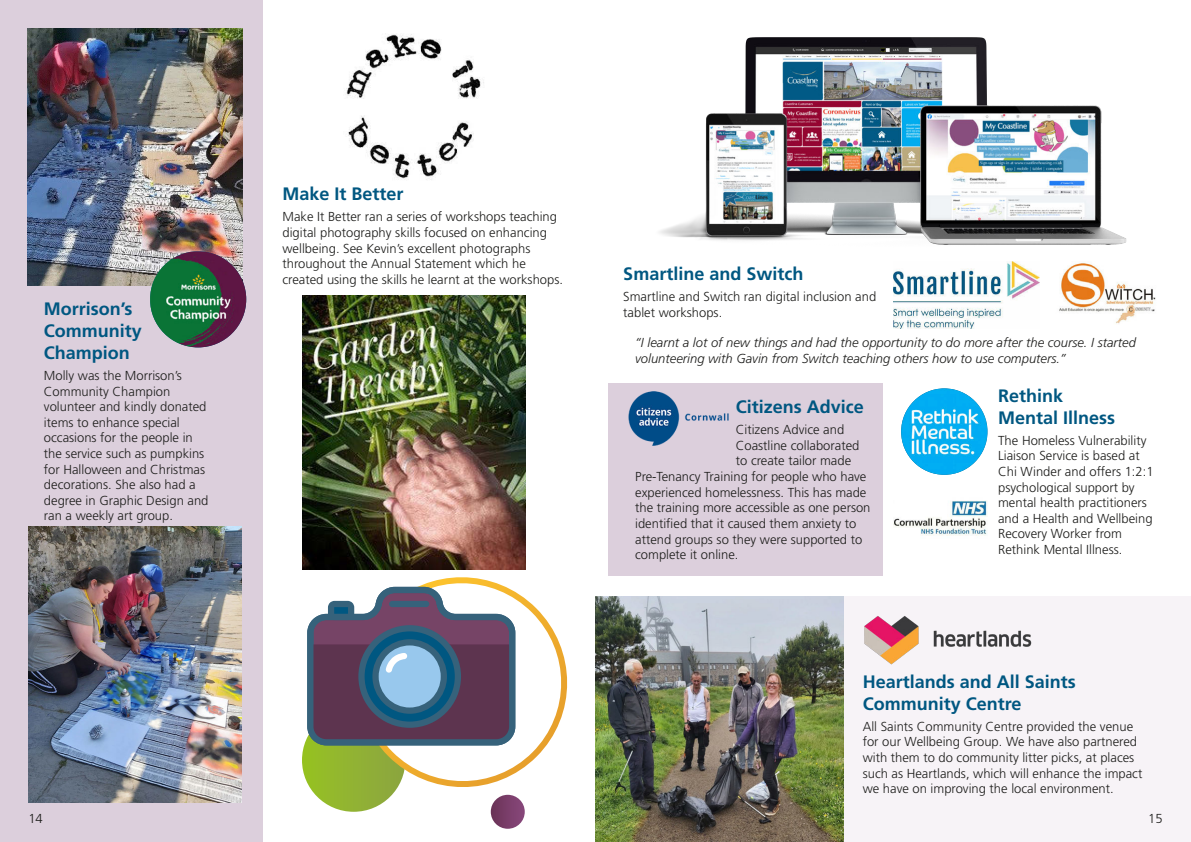
<style>
.page{position:relative;width:1191px;height:842px;background:#fff}
.page>*{position:absolute;margin:0;border:0;box-sizing:border-box;transform-origin:0 0}
.t1{font:700 18px/21.6px "Frutiger LT Std";color:#005781}
.t2{font:300 13px/15.6px "Frutiger LT Std";color:#1d1d1b}
.t3{font:italic 300 13px/15.6px "Frutiger LT Std";color:#1d1d1b}
</style>
<div class="page">
<div style="left:0;top:0;width:263px;height:842px;background:#dccfdc"></div>
<svg style="left:491px;top:795px;width:34px;height:34px"></svg>
<svg style="left:302px;top:708px;width:103px;height:104px;background:#94b92e"></svg>
<div style="left:595px;top:596px;width:596px;height:246px;background:#f7f3f7"></div>
<div style="left:608px;top:382px;width:274px;height:193px;background:#dccfdc"></div>
<img style="left:628px;top:391px;width:101px;height:55px">
<img style="left:302px;top:296px;width:223px;height:273px">
<img style="left:346px;top:33px;width:138px;height:147px">
<img style="left:27px;top:28px;width:216px;height:258px">
<img style="left:893px;top:261px;width:146px;height:67px">
<img style="left:1059px;top:263px;width:97px;height:61px">
<img style="left:150px;top:251px;width:96px;height:96px;border-radius:48px">
<img style="left:893px;top:500px;width:94px;height:36px">
<img style="left:901px;top:388px;width:86px;height:87px;border-radius:43px">
<img style="left:864px;top:616px;width:168px;height:49px">
<img style="left:660px;top:37px;width:467px;height:208px">
<img style="left:28px;top:526px;width:214px;height:277px">
<svg style="left:342px;top:562px;width:226px;height:232px"></svg>
<svg style="left:307px;top:587px;width:208px;height:158px;background:#6b6881"></svg>
<img style="left:595px;top:596px;width:248px;height:246px">
<h1 class="t1" style="left:44px;top:298px;width:100px">Morrison’s<br>Community<br>Champion</h1>
<p class="t2" style="left:44px;top:368px;width:166px">Molly was the Morrison’s<br>Community Champion volunteer and kindly donated items to enhance special occasions for the people in the service such as pumpkins for Halloween and Christmas decorations. She also had a degree in Graphic Design and ran a weekly art group.</p>
<h1 class="t1" style="left:282px;top:183px;width:123px">Make It Better</h1>
<p class="t2" style="left:282px;top:209px;width:282px">Make It Better ran a series of workshops teaching digital photography skills focused on enhancing wellbeing. See Kevin’s excellent photographs throughout the Annual Statement which he created using the skills he learnt at the workshops.</p>
<h1 class="t1" style="left:623px;top:263px;width:182px">Smartline and Switch</h1>
<p class="t2" style="left:623px;top:289px;width:254px">Smartline and Switch ran digital inclusion and tablet workshops.</p>
<p class="t3" style="left:635px;top:335px;width:502px">“I learnt a lot of new things and had the opportunity to do more after the course. I started volunteering with Gavin from Switch teaching others how to use computers.”</p>
<h1 class="t1" style="left:736px;top:396px;width:130px">Citizens Advice</h1>
<p class="t2" style="left:736px;top:422px;width:110px">Citizens Advice and</p>
<p class="t2" style="left:736px;top:438px;width:125px">Coastline collaborated</p>
<p class="t2" style="left:736px;top:453px;width:117px">to create tailor made</p>
<p class="t2" style="left:635px;top:469px;width:233px">Pre-Tenancy Training for people who have</p>
<p class="t2" style="left:635px;top:485px;width:233px">experienced homelessness. This has made</p>
<p class="t2" style="left:635px;top:500px;width:237px">the training more accessible as one person</p>
<p class="t2" style="left:635px;top:516px;width:223px">identified that it caused them anxiety to</p>
<p class="t2" style="left:635px;top:531px;width:229px">attend groups so they were supported to</p>
<p class="t2" style="left:635px;top:547px;width:105px">complete it online.</p>
<h1 class="t1" style="left:998px;top:385px;width:119px">Rethink<br>Mental Illness</h1>
<p class="t2" style="left:998px;top:433px;width:157px">The Homeless Vulnerability<br>Liaison Service is based at<br>Chi Winder and offers 1:2:1 psychological support by mental health practitioners and a Health and Wellbeing<br>Recovery Worker from<br>Rethink Mental Illness.</p>
<h1 class="t1" style="left:862px;top:671px;width:215px">Heartlands and All Saints<br>Community Centre</h1>
<p class="t2" style="left:862px;top:719px;width:281px">All Saints Community Centre provided the venue for our Wellbeing Group. We have also partnered with them to do community litter picks, at places such as Heartlands, which will enhance the impact we have on improving the local environment.</p>
<p class="t2" style="left:28px;top:811px;width:16px">14</p>
<p class="t2" style="left:1148px;top:811px;width:16px">15</p>
</div>
